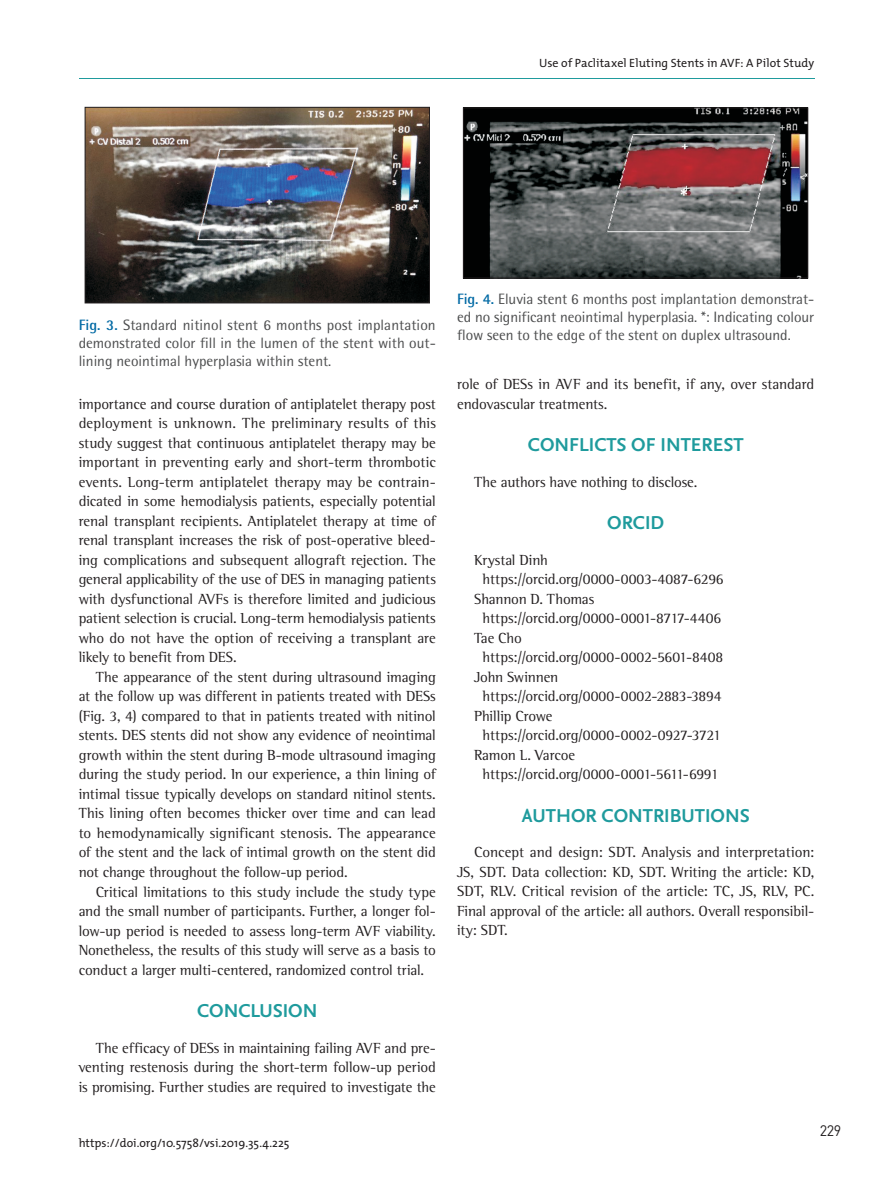
<style>
.page{position:relative;width:893px;height:1191px;background:#fff}
.page>*{position:absolute;margin:0;border:0;box-sizing:border-box;transform-origin:0 0}
.서론{font:700 19.5px "Nexus Sans";color:#1f9b9d}
.본문{font:15px/19.5px "Rotis Semi Serif Std";letter-spacing:-.01em;color:#231f20;text-align:justify}
.표제목{font:15px/18px "Rotis Semi Sans Std";color:#4b4c4d;text-align:justify}
.오키드넘버{font:15px "Rotis Semi Serif Std";letter-spacing:-.005em;color:#231f20}
.t1{font:15px "Dinreg";color:#231f20;scale:.95 1}
.t2{font:12px "The Mix";color:#231f20}
.s1{font-weight:700;color:#0069a4}
</style>
<div class="page">
<hr style="left:79px;top:78px;width:735px;height:1px;background:#1f9b9d">
<img style="left:87px;top:109px;width:341px;height:192px">
<div style="left:85px;top:107px;width:345px;height:196px;border:1px solid #231f20"></div>
<img style="left:465px;top:110px;width:341px;height:166px">
<div style="left:463px;top:108px;width:345px;height:170px;border:1px solid #231f20"></div>
<p class="t2" style="left:539px;top:53px;width:277px">Use of Paclitaxel Eluting Stents in AVF: A Pilot Study</p>
<p class="표제목" style="left:79px;top:316px;width:359px"><span class="s1">Fig. 3.</span> Standard nitinol stent 6 months post implantation demonstrated color fill in the lumen of the stent with out&shy;lining neointimal hyperplasia within stent.</p>
<p class="본문" style="left:79px;top:394px;width:359px">importance and course duration of antiplatelet therapy post deployment is unknown. The preliminary results of this study suggest that continuous antiplatelet therapy may be important in preventing early and short-term thrombotic events. Long-term antiplatelet therapy may be contrain&shy;dicated in some hemodialysis patients, especially potential renal transplant recipients. Antiplatelet therapy at time of renal transplant increases the risk of post-operative bleed&shy;ing complications and subsequent allograft rejection. The general applicability of the use of DES in managing patients with dysfunctional AVFs is therefore limited and judicious patient selection is crucial. Long-term hemodialysis patients who do not have the option of receiving a transplant are likely to benefit from DES.</p>
<p class="본문" style="left:79px;top:667px;width:359px;text-indent:17px">The appearance of the stent during ultrasound imaging at the follow up was different in patients treated with DESs (Fig. 3, 4) compared to that in patients treated with nitinol stents. DES stents did not show any evidence of neointimal growth within the stent during B-mode ultrasound imaging during the study period. In our experience, a thin lining of intimal tissue typically develops on standard nitinol stents.<br>This lining often becomes thicker over time and can lead to hemodynamically significant stenosis. The appearance of the stent and the lack of intimal growth on the stent did not change throughout the follow-up period.</p>
<p class="본문" style="left:79px;top:881px;width:359px;text-indent:17px">Critical limitations to this study include the study type and the small number of participants. Further, a longer fol&shy;low-up period is needed to assess long-term AVF viability.<br>Nonetheless, the results of this study will serve as a basis to conduct a larger multi-centered, randomized control trial.</p>
<p class="서론" style="left:197px;top:998px;width:122px">CONCLUSION</p>
<p class="본문" style="left:79px;top:1037px;width:359px;text-indent:17px">The efficacy of DESs in maintaining failing AVF and pre&shy;venting restenosis during the short-term follow-up period is promising. Further studies are required to investigate the</p>
<p class="t2" style="left:79px;top:1133px;width:212px">https://doi.org/10.5758/vsi.2019.35.4.225</p>
<p class="표제목" style="left:457px;top:290px;width:359px"><span class="s1">Fig. 4.</span> Eluvia stent 6 months post implantation demonstrat&shy;ed no significant neointimal hyperplasia. *: Indicating colour flow seen to the edge of the stent on duplex ultrasound.</p>
<p class="본문" style="left:457px;top:374px;width:359px">role of DESs in AVF and its benefit, if any, over standard endovascular treatments.</p>
<p class="서론" style="left:528px;top:432px;width:217px">CONFLICTS OF INTEREST</p>
<p class="본문" style="left:474px;top:472px;width:225px">The authors have nothing to disclose.</p>
<p class="서론" style="left:607px;top:510px;width:58px">ORCID</p>
<p class="본문" style="left:474px;top:550px;width:75px">Krystal Dinh</p>
<p class="오키드넘버" style="left:483px;top:570px;width:243px">https://orcid.org/0000-0003-4087-6296</p>
<p class="본문" style="left:474px;top:589px;width:122px">Shannon D. Thomas</p>
<p class="오키드넘버" style="left:483px;top:609px;width:240px">https://orcid.org/0000-0001-8717-4406</p>
<p class="본문" style="left:474px;top:628px;width:49px">Tae Cho</p>
<p class="오키드넘버" style="left:483px;top:648px;width:242px">https://orcid.org/0000-0002-5601-8408</p>
<p class="본문" style="left:474px;top:667px;width:86px">John Swinnen</p>
<p class="오키드넘버" style="left:483px;top:687px;width:240px">https://orcid.org/0000-0002-2883-3894</p>
<p class="본문" style="left:474px;top:706px;width:80px">Phillip Crowe</p>
<p class="오키드넘버" style="left:483px;top:726px;width:240px">https://orcid.org/0000-0002-0927-3721</p>
<p class="본문" style="left:474px;top:745px;width:102px">Ramon L. Varcoe</p>
<p class="오키드넘버" style="left:483px;top:765px;width:237px">https://orcid.org/0000-0001-5611-6991</p>
<p class="서론" style="left:522px;top:803px;width:229px">AUTHOR CONTRIBUTIONS</p>
<p class="본문" style="left:457px;top:842px;width:359px;text-indent:17px">Concept and design: SDT. Analysis and interpretation:<br>JS, SDT. Data collection: KD, SDT. Writing the article: KD, SDT, RLV. Critical revision of the article: TC, JS, RLV, PC.<br>Final approval of the article: all authors. Overall responsibil&shy;ity: SDT.</p>
<p class="t1" style="left:820px;top:1121px;width:24px">229</p>
</div>
